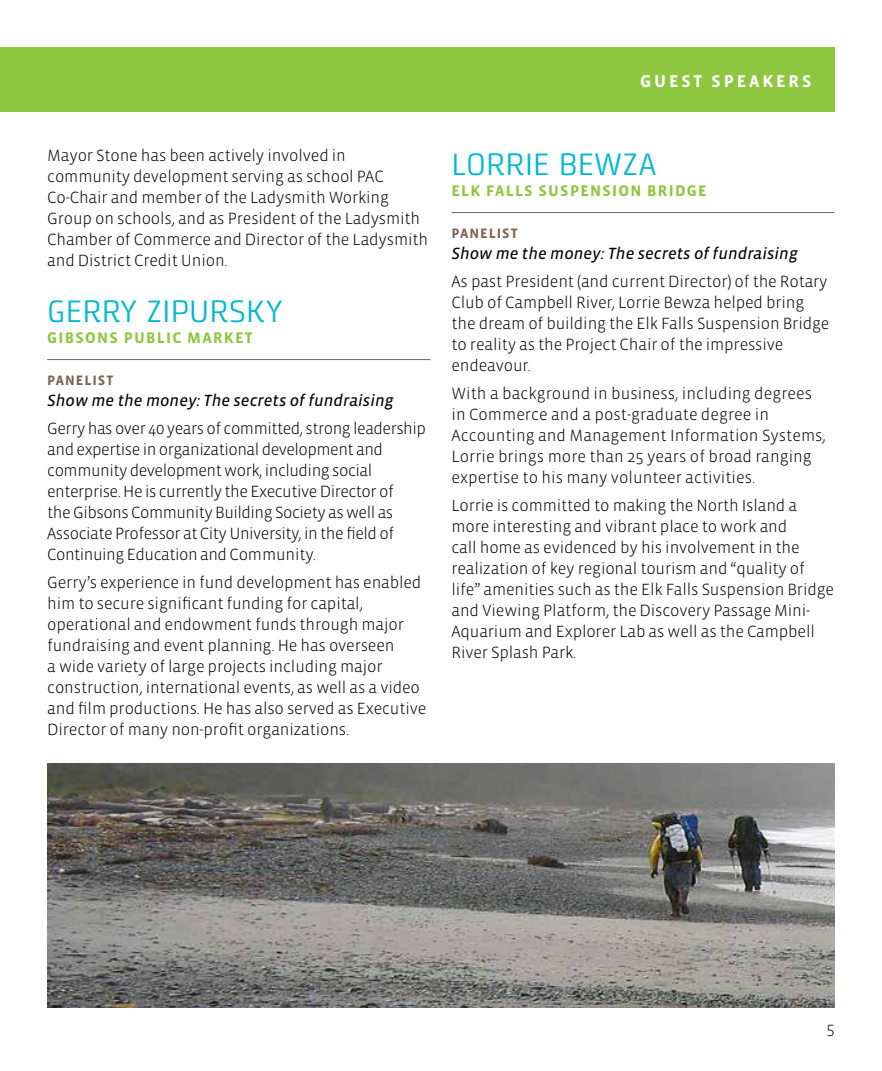
<style>
.page{position:relative;width:882px;height:1071px;background:#fff}
.page>*{position:absolute;margin:0;border:0;box-sizing:border-box;transform-origin:0 0}
.t1{font:31.5px "Klint Pro";color:#00b7ce}
.t2{font:700 17.5px "Vista Sans OT";letter-spacing:.16em;color:#fff}
.t3{font:300 16.62px/21px "Vista Sans OT";letter-spacing:-.01em;color:#000}
.t4{font:300 16.62px/21px "Vista Sans OT";letter-spacing:-.03em;color:#000}
.t5{font:italic 16.62px "Vista Sans OT";color:#000}
.t6{font:700 15.75px "Vista Sans OT";letter-spacing:.08em;color:#8dc63f}
.t7{font:700 14px "Vista Sans OT";letter-spacing:.07em;color:#7f6353}
</style>
<div class="page">
<div style="left:0;top:47px;width:835px;height:65px;background:#8dc63f"></div>
<hr style="left:47px;top:359px;width:383px;height:1px;background:#7f6353">
<hr style="left:452px;top:212px;width:383px;height:1px;background:#7f6353">
<img style="left:47px;top:764px;width:788px;height:244px">
<p class="t3" style="left:47px;top:145px;width:382px">Mayor Stone has been actively involved in community development serving as school PAC Co-Chair and member of the Ladysmith Working Group on schools, and as President of the Ladysmith Chamber of Commerce and Director of the Ladysmith and District Credit Union.</p>
<h1 class="t1" style="left:47px;top:293px;width:237px">GERRY ZIPURSKY</h1>
<p class="t6" style="left:47px;top:330px;width:207px">GIBSONS PUBLIC MARKET</p>
<p class="t7" style="left:47px;top:373px;width:68px">PANELIST</p>
<p class="t5" style="left:47px;top:392px;width:348px">Show me the money: The secrets of fundraising</p>
<p class="t4" style="left:47px;top:418px;width:380px">Gerry has over 40 years of committed, strong leadership and expertise in organizational development and community development work, including social enterprise. He is currently the Executive Director of<br>the Gibsons Community Building Society as well as Associate Professor at City University, in the field of Continuing Education and Community.</p>
<p class="t3" style="left:47px;top:572px;width:381px">Gerry’s experience in fund development has enabled him to secure significant funding for capital, operational and endowment funds through major fundraising and event planning. He has overseen<br>a wide variety of large projects including major construction, international events, as well as a video and film productions. He has also served as Executive Director of many non-profit organizations.</p>
<p class="t2" style="left:640px;top:72px;width:173px">GUEST SPEAKERS</p>
<h1 class="t1" style="left:452px;top:146px;width:207px">LORRIE BEWZA</h1>
<p class="t6" style="left:452px;top:183px;width:257px">ELK FALLS SUSPENSION BRIDGE</p>
<p class="t7" style="left:452px;top:226px;width:68px">PANELIST</p>
<p class="t5" style="left:452px;top:245px;width:348px">Show me the money: The secrets of fundraising</p>
<p class="t3" style="left:452px;top:271px;width:379px">As past President (and current Director) of the Rotary Club of Campbell River, Lorrie Bewza helped bring the dream of building the Elk Falls Suspension Bridge to reality as the Project Chair of the impressive endeavour.</p>
<p class="t3" style="left:452px;top:383px;width:376px">With a background in business, including degrees in Commerce and a post-graduate degree in Accounting and Management Information Systems, Lorrie brings more than 25 years of broad ranging expertise to his many volunteer activities.</p>
<p class="t3" style="left:452px;top:495px;width:384px">Lorrie is committed to making the North Island a more interesting and vibrant place to work and<br>call home as evidenced by his involvement in the realization of key regional tourism and “quality of life” amenities such as the Elk Falls Suspension Bridge and Viewing Platform, the Discovery Passage Mini-Aquarium and Explorer Lab as well as the Campbell River Splash Park.</p>
<p class="t3" style="left:826px;top:1020px;width:10px">5</p>
</div>
